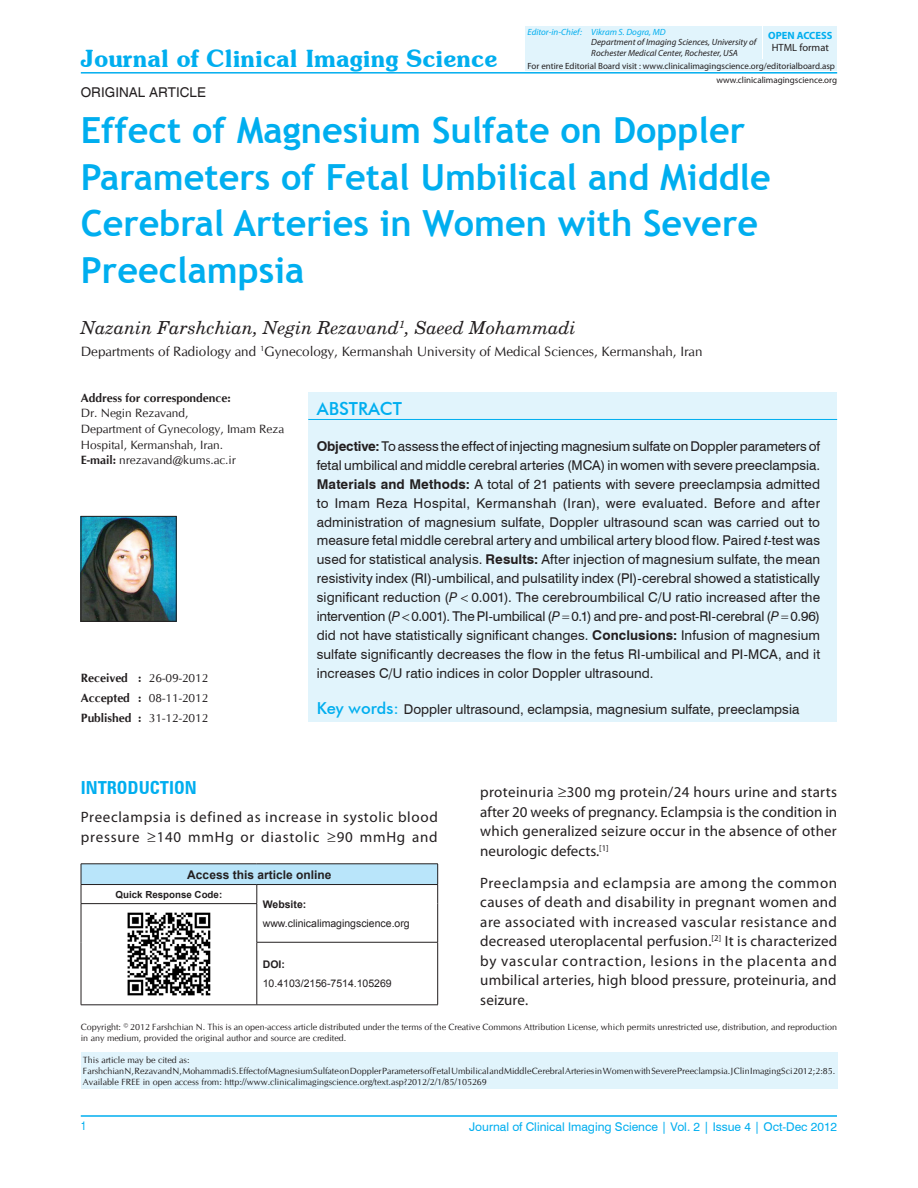
<style>
.page{position:relative;width:918px;height:1188px;background:#fff}
.page>*{position:absolute;margin:0;border:0;box-sizing:border-box;transform-origin:0 0}
.AT{font:700 36px/46.5px "Trebuchet MS";color:#00aeef}
.JCIS{font:600 24px "Souvenir IT Cby BT";color:#00aeef}
.AU{font:italic 18px "New Century Schlbk";color:#231f20}
.t1{font:700 condensed 18px "Zurich BT";color:#00aeef}
.ABSH{font:500 18px "Futura BT";color:#00aeef}
.TX{font:15px/19.5px "Myriad Pro";letter-spacing:.015em;color:#231f20;text-align:justify}
.TX-2{font:15px/19.5px "Myriad Pro";letter-spacing:.045em;color:#231f20}
.ABS{font:13.5px/18.9px "Swiss 721 BT";letter-spacing:.01em;color:#231f20;text-align:justify}
.AFF{font:13.5px "CG Omega";color:#231f20}
.KWD{font:13.5px "Swiss 721 BT";color:#231f20}
.AH{font:13.5px "Helvetica";color:#231f20}
.ADD{font:12px/15.6px "CG Omega";color:#231f20}
.VRF{font:12px "Swiss 721 BT";color:#00aeef}
.HIS{font:12px "CG Omega";color:#231f20}
.ATAO{font:700 12px "Arial";color:#231f20}
.HIS-2{font:700 12px "CG Omega";color:#231f20}
.V_FOLIO{font:condensed 12px "Helvetica";color:#00aeef}
.WEB{font:10.5px "Arial";color:#231f20}
.WEB-2{font:700 10.5px "Arial";color:#231f20}
.OA{font:700 10.5px "Myriad Pro";color:#00aeef}
.HF{font:10.5px "Myriad Pro";color:#231f20}
.QRC{font:700 9.75px "Arial";color:#231f20}
.HTC{font:9px/10.8px "CG Omega";color:#231f20}
.E_WEB{font:9px "Myriad Pro";color:#231f20}
.E_AFF{font:italic 9px "Myriad Pro";color:#231f20}
.E_AU{font:italic 9px "Myriad Pro";color:#00aeef}
.s1{font-weight:700}
.s2{font-weight:400}
.s3{font-style:italic}
.s4{font-family:"Futura BT";font-weight:500;font-size:16.5px;color:#00aeef}
</style>
<div class="page">
<hr style="left:81px;top:1116px;width:756px;height:1px;background:#00aeef">
<hr style="left:81px;top:72px;width:756px;height:2px;background:#00aeef">
<div style="left:308px;top:393px;width:529px;height:329px;background:#e1f4fc"></div>
<hr style="left:308px;top:419px;width:529px;height:1px;background:#00aeef">
<div style="left:525px;top:60px;width:312px;height:11px;background:#e1f4fc"></div>
<div style="left:525px;top:26px;width:237px;height:32px;background:#e1f4fc"></div>
<div style="left:764px;top:26px;width:73px;height:32px;background:#e1f4fc"></div>
<div style="left:81px;top:864px;width:357px;height:21px;background:#b9e5fa"></div>
<hr style="left:81px;top:864px;width:176px;height:1px;background:#231f20">
<hr style="left:257px;top:864px;width:181px;height:1px;background:#231f20">
<hr style="left:81px;top:884px;width:176px;height:1px;background:#231f20">
<svg style="left:81px;top:864px;width:1px;height:39px"></svg>
<hr style="left:257px;top:884px;width:181px;height:1px;background:#231f20">
<svg style="left:437px;top:864px;width:1px;height:40px"></svg>
<hr style="left:437px;top:904px;width:1px;height:38px;background:#231f20">
<hr style="left:81px;top:903px;width:176px;height:1px;background:#231f20">
<hr style="left:81px;top:904px;width:1px;height:38px;background:#231f20">
<hr style="left:81px;top:942px;width:1px;height:63px;background:#231f20">
<hr style="left:437px;top:942px;width:1px;height:63px;background:#231f20">
<hr style="left:257px;top:1005px;width:181px;height:1px;background:#231f20">
<svg style="left:257px;top:885px;width:1px;height:18px"></svg>
<hr style="left:257px;top:904px;width:1px;height:38px;background:#231f20">
<hr style="left:257px;top:942px;width:1px;height:63px;background:#231f20">
<hr style="left:81px;top:1005px;width:176px;height:1px;background:#231f20">
<hr style="left:257px;top:942px;width:181px;height:1px;background:#231f20">
<img style="left:127px;top:912px;width:84px;height:84px">
<img style="left:83px;top:518px;width:91px;height:102px">
<div style="left:81px;top:516px;width:95px;height:106px;border:1px solid #231f20"></div>
<div style="left:81px;top:1053px;width:756px;height:36px;background:#e1f4fc"></div>
<p class="JCIS" style="left:81px;top:43px;width:418px">Journal of Clinical Imaging Science</p>
<p class="AH" style="left:81px;top:85px;width:127px">ORIGINAL ARTICLE</p>
<p class="E_AU" style="left:528px;top:26px;width:140px">Editor‑in‑Chief: Vikram S. Dogra, MD</p>
<p class="E_AFF" style="left:591px;top:37px;width:167px">Department of Imaging Sciences, University of</p>
<p class="E_AFF" style="left:591px;top:48px;width:148px">Rochester Medical Center, Rochester, USA</p>
<p class="OA" style="left:768px;top:28px;width:66px">OPEN ACCESS</p>
<p class="HF" style="left:772px;top:41px;width:59px">HTML format</p>
<p class="E_WEB" style="left:528px;top:60px;width:309px">For entire Editorial Board visit : www.clinicalimagingscience.org/editorialboard.asp</p>
<p class="E_WEB" style="left:716px;top:74px;width:122px">www.clinicalimagingscience.org</p>
<p class="AT" style="left:81px;top:107px;width:692px">Effect of Magnesium Sulfate on Doppler Parameters of Fetal Umbilical and Middle Cerebral Arteries in Women with Severe Preeclampsia</p>
<p class="AU" style="left:81px;top:317px;width:497px">Nazanin Farshchian, Negin Rezavand<sup>1</sup>, Saeed Mohammadi</p>
<p class="AFF" style="left:81px;top:343px;width:623px">Departments of Radiology and <sup>1</sup>Gynecology, Kermanshah University of Medical Sciences, Kermanshah, Iran</p>
<p class="ADD" style="left:81px;top:390px;width:205px"><span class="s1">Address for correspondence:<br></span>Dr. Negin Rezavand,<br>Department of Gynecology, Imam Reza<br>Hospital, Kermanshah, Iran.<br><span class="s1">E‑mail:</span> nrezavand@kums.ac.ir</p>
<p class="HIS" style="left:81px;top:671px;width:129px"><span class="s1">Received :</span> 26‑09‑2012</p>
<p class="HIS" style="left:81px;top:691px;width:129px"><span class="s1">Accepted :</span> 08-11-2012</p>
<p class="HIS-2" style="left:81px;top:710px;width:129px">Published : <span class="s2">31-12-2012</span></p>
<p class="ABSH" style="left:317px;top:398px;width:87px">ABSTRACT</p>
<p class="ABS" style="left:317px;top:437px;width:505px"><span class="s1">Objective:</span> To assess the effect of injecting magnesium sulfate on Doppler parameters of fetal umbilical and middle cerebral arteries (MCA) in women with severe preeclampsia.<br><span class="s1">Materials and Methods:</span> A total of 21 patients with severe preeclampsia admitted to Imam Reza Hospital, Kermanshah (Iran), were evaluated. Before and after administration of magnesium sulfate, Doppler ultrasound scan was carried out to measure fetal middle cerebral artery and umbilical artery blood flow. Paired <span class="s3">t</span>‑test was used for statistical analysis. <span class="s1">Results:</span> After injection of magnesium sulfate, the mean resistivity index (RI)‑umbilical, and pulsatility index (PI)‑cerebral showed a statistically significant reduction (<span class="s3">P</span> 0.001). The cerebroumbilical C/U ratio increased after the intervention (<span class="s3">P</span> 0.001). The PI‑umbilical (<span class="s3">P</span> 0.1) and pre‑ and post‑RI‑cerebral (<span class="s3">P</span> 0.96) did not have statistically significant changes. <span class="s1">Conclusions:</span> Infusion of magnesium sulfate significantly decreases the flow in the fetus RI‑umbilical and PI‑MCA, and it increases C/U ratio indices in color Doppler ultrasound.</p>
<p class="KWD" style="left:317px;top:701px;width:484px"><span class="s4">Key words:</span> Doppler ultrasound, eclampsia, magnesium sulfate, preeclampsia</p>
<h1 class="t1" style="left:81px;top:777px;width:117px">INTRODUCTION</h1>
<p class="TX-2" style="left:81px;top:807px;width:358px">Preeclampsia is defined as increase in systolic blood pressure ≥140 mmHg or diastolic ≥90 mmHg and</p>
<p class="ATAO" style="left:187px;top:866px;width:146px">Access this article online</p>
<p class="QRC" style="left:116px;top:888px;width:108px">Quick Response Code:</p>
<p class="WEB-2" style="left:263px;top:897px;width:45px">Website:</p>
<p class="WEB" style="left:263px;top:916px;width:149px">www.clinicalimagingscience.org</p>
<p class="WEB-2" style="left:263px;top:957px;width:24px">DOI:</p>
<p class="WEB" style="left:263px;top:976px;width:131px">10.4103/2156-7514.105269</p>
<p class="TX" style="left:480px;top:782px;width:358px">proteinuria ≥300 mg protein/24 hours urine and starts after 20 weeks of pregnancy. Eclampsia is the condition in which generalized seizure occur in the absence of other neurologic defects.<sup>[1]</sup></p>
<p class="TX" style="left:480px;top:873px;width:359px">Preeclampsia and eclampsia are among the common causes of death and disability in pregnant women and are associated with increased vascular resistance and decreased uteroplacental perfusion.<sup>[2]</sup> It is characterized by vascular contraction, lesions in the placenta and umbilical arteries, high blood pressure, proteinuria, and seizure.</p>
<p class="HTC" style="left:81px;top:1022px;width:758px">Copyright: © 2012 Farshchian N. This is an open‑access article distributed under the terms of the Creative Commons Attribution License, which permits unrestricted use, distribution, and reproduction in any medium, provided the original author and source are credited.</p>
<p class="HTC" style="left:83px;top:1055px;width:108px">This article may be cited as:</p>
<p class="HTC" style="left:83px;top:1066px;width:754px">Farshchian N, Rezavand N, Mohammadi S. Effect of Magnesium Sulfate on Doppler Parameters of Fetal Umbilical and Middle Cerebral Arteries in Women with Severe Preeclampsia. J Clin Imaging Sci 2012;2:85.<br>Available FREE in open access from: http://www.clinicalimagingscience.org/text.asp?2012/2/1/85/105269</p>
<p class="V_FOLIO" style="left:81px;top:1119px;width:7px">1</p>
<p class="VRF" style="left:469px;top:1119px;width:370px">Journal of Clinical Imaging Science | Vol. 2 | Issue 4 | Oct-Dec 2012</p>
</div>
